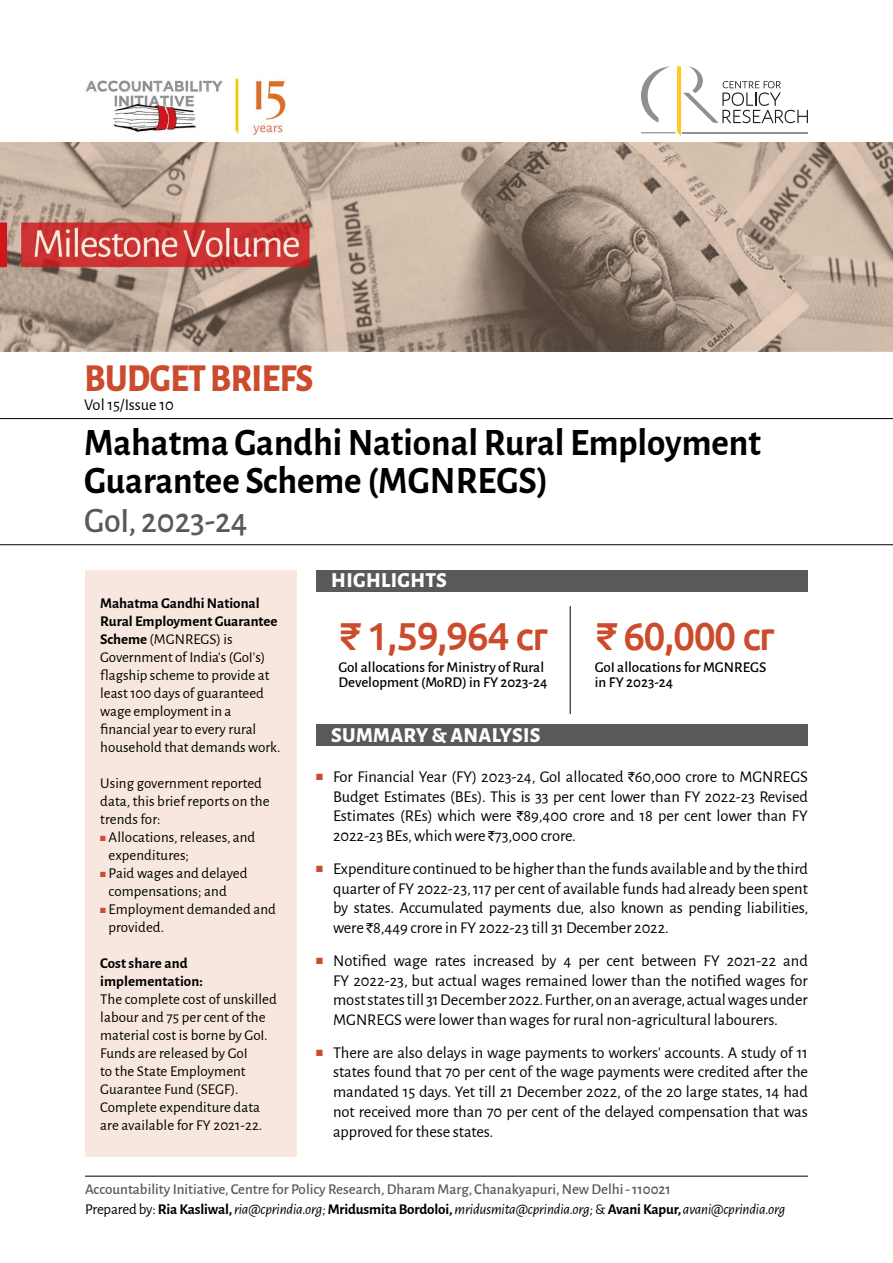
<style>
.page{position:relative;width:893px;height:1263px;background:#fff}
.page>*{position:absolute;margin:0;border:0;box-sizing:border-box;transform-origin:0 0}
.t1{font:700 39px/38.8px "Alegreya Sans";color:#000;scale:.95 1}
.t2{font:500 39px "Ubuntu";letter-spacing:-.04em;color:#cb4b2c}
.t3{font:800 39px "Alegreya Sans";letter-spacing:-.015em;color:#cb4b2c;scale:.9 1}
.t4{font:500 35.85px "Alegreya Sans";color:#58595b;scale:.95 1}
.t5{font:800 21px "Alegreya Sans";letter-spacing:.015em;color:#fff}
.t6{font:16.5px/19.8px "Alegreya Sans";letter-spacing:-.005em;color:#000;text-align:justify}
.t7{font:16.35px "Alegreya Sans";color:#000}
.t8{font:15px/18px "Alegreya Sans";letter-spacing:.005em;color:#000}
.t9{font:italic 15px "Alegreya Sans";letter-spacing:-.01em;color:#000}
.t10{font:500 15px/15px "Alegreya Sans";color:#000}
.t11{font:500 15px "Alegreya Sans";color:#58595b}
.t12{font:700 15px/18px "Alegreya Sans";letter-spacing:.005em;color:#000}
.s1{font-weight:700}
.s2{color:#cb4b2c}
.s3{font-family:"Rupee Foradian";font-size:13.5px}
.s4{font-style:normal}
.s5{font-weight:700;font-style:normal}
</style>
<div class="page">
<div style="left:85px;top:570px;width:212px;height:587px;background:#f7e7de"></div>
<div style="left:316px;top:724px;width:492px;height:21px;background:#58595b"></div>
<div style="left:316px;top:570px;width:492px;height:21px;background:#58595b"></div>
<hr style="left:570px;top:606px;width:1px;height:108px;background:#000">
<hr style="left:85px;top:1176px;width:723px;height:1px;background:#000">
<hr style="left:0;top:418px;width:893px;height:1px;background:#000">
<hr style="left:0;top:544px;width:893px;height:1px;background:#000">
<svg style="left:641px;top:66px;width:167px;height:70px"></svg>
<img style="left:86px;top:78px;width:200px;height:57px">
<svg style="left:0;top:142px;width:893px;height:209px;background:#b4988a"></svg>
<h1 class="t3" style="left:85px;top:348px;width:256px">BUDGET BRIEFS</h1>
<p class="t7" style="left:84px;top:393px;width:91px">Vol 15/Issue 10</p>
<h1 class="t1" style="left:84px;top:420px;width:714px">Mahatma Gandhi National Rural Employment<br>Guarantee Scheme (MGNREGS)</h1>
<h2 class="t4" style="left:84px;top:496px;width:173px">GoI, 2023-24</h2>
<p class="t8" style="left:100px;top:594px;width:182px"><span class="s1">Mahatma Gandhi National<br>Rural Employment Guarantee<br>Scheme</span> (MGNREGS) is<br>Government of India’s (GoI’s) flagship scheme to provide at least 100 days of guaranteed wage employment in a financial year to every rural household that demands work.</p>
<p class="t8" style="left:100px;top:774px;width:171px">Using government reported data, this brief reports on the trends for:</p>
<p class="t8" style="left:109px;top:828px;width:148px;text-indent:-8px"><span class="s2">■</span> Allocations, releases, and expenditures;</p>
<p class="t8" style="left:109px;top:864px;width:140px;text-indent:-8px"><span class="s2">■</span> Paid wages and delayed compensations; and</p>
<p class="t8" style="left:109px;top:900px;width:169px;text-indent:-8px"><span class="s2">■</span> Employment demanded and provided.</p>
<p class="t12" style="left:100px;top:953px;width:104px">Cost share and implementation:</p>
<p class="t8" style="left:100px;top:990px;width:178px">The complete cost of unskilled labour and 75 per cent of the material cost is borne by GoI.<br>Funds are released by GoI<br>to the State Employment<br>Guarantee Fund (SEGF).<br>Complete expenditure data are available for FY 2021-22.</p>
<p class="t5" style="left:331px;top:565px;width:117px">HIGHLIGHTS</p>
<h1 class="t2" style="left:338px;top:612px;width:211px">₹ 1,59,964 cr</h1>
<p class="t10" style="left:338px;top:659px;width:210px">GoI allocations for Ministry of Rural<br>Development (MoRD) in FY 2023-24</p>
<p class="t5" style="left:331px;top:719px;width:211px">SUMMARY &amp; ANALYSIS</p>
<h1 class="t2" style="left:595px;top:612px;width:182px">₹ 60,000 cr</h1>
<p class="t10" style="left:595px;top:659px;width:173px">GoI allocations for MGNREGS in FY 2023-24</p>
<p class="t6" style="left:333px;top:766px;width:476px;text-indent:-17px"><span class="s2">■</span> For Financial Year (FY) 2023-24, GoI allocated <span class="s3">`</span>60,000 crore to MGNREGS Budget Estimates (BEs). This is 33 per cent lower than FY 2022-23 Revised Estimates (REs) which were <span class="s3">`</span>89,400 crore and 18 per cent lower than FY 2022-23 BEs, which were <span class="s3">`</span>73,000 crore.</p>
<p class="t6" style="left:333px;top:858px;width:477px;text-indent:-17px"><span class="s2">■</span> Expenditure continued to be higher than the funds available and by the third quarter of FY 2022-23, 117 per cent of available funds had already been spent by states. Accumulated payments due, also known as pending liabilities, were <span class="s3">`</span>8,449 crore in FY 2022-23 till 31 December 2022.</p>
<p class="t6" style="left:333px;top:950px;width:476px;text-indent:-17px"><span class="s2">■</span> Notified wage rates increased by 4 per cent between FY 2021-22 and FY 2022-23, but actual wages remained lower than the notified wages for most states till 31 December 2022. Further, on an average, actual wages under MGNREGS were lower than wages for rural non-agricultural labourers.</p>
<p class="t6" style="left:333px;top:1042px;width:476px;text-indent:-17px"><span class="s2">■</span> There are also delays in wage payments to workers' accounts. A study of 11 states found that 70 per cent of the wage payments were credited after the mandated 15 days. Yet till 21 December 2022, of the 20 large states, 14 had not received more than 70 per cent of the delayed compensation that was approved for these states.</p>
<p class="t11" style="left:85px;top:1179px;width:587px">Accountability Initiative, Centre for Policy Research, Dharam Marg, Chanakyapuri, New Delhi - 110021</p>
<p class="t9" style="left:85px;top:1199px;width:702px"><span class="s4">Prepared by:</span><span class="s5">Ria Kasliwal,</span> ria@cprindia.org; <span class="s5">Mridusmita Bordoloi,</span> mridusmita@cprindia.org; <span class="s4">&amp;</span> <span class="s5">Avani Kapur,</span> avani@cprindia.org</p>
</div>
